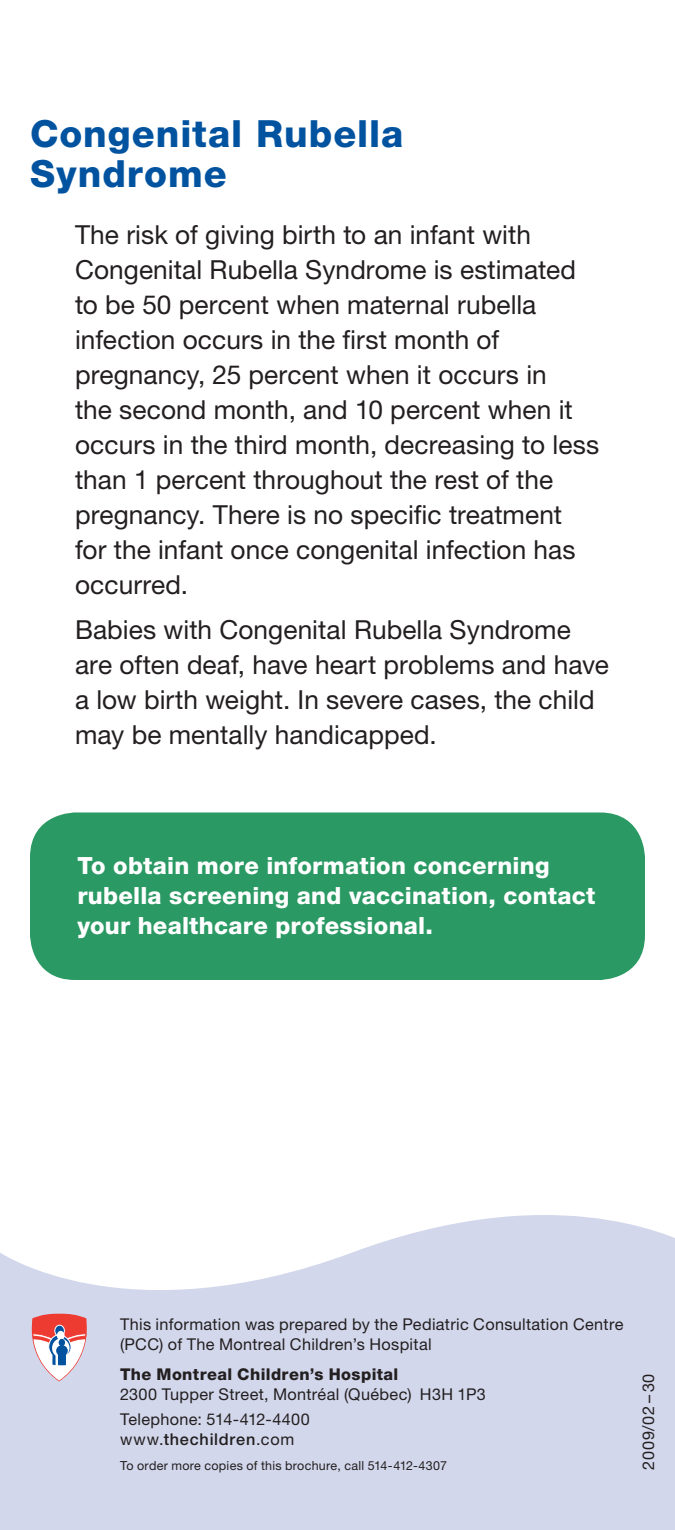
<style>
.page{position:relative;width:675px;height:1530px;background:#fff}
.page>*{position:absolute;margin:0;border:0;box-sizing:border-box;transform-origin:0 0}
._02_02_Sous_titre{font:800 37.5px/40px "Helvetica Neue LT Std";color:#0153a0}
._03_02_01_Texte_cour{font:26.25px/35px "Helvetica Neue LT Std";letter-spacing:.005em;color:#231f20}
.t1{font:800 23.75px/30px "Helvetica Neue LT Std";letter-spacing:.01em;color:#fff}
.t2{font:16.25px/20px "Helvetica Neue LT Std";letter-spacing:.02em;color:#231f20}
.t3{font:500 16.25px "Helvetica Neue LT Std";letter-spacing:.045em;color:#231f20}
.t4{font:12.5px "Helvetica Neue LT Std";letter-spacing:.02em;color:#231f20}
.s1{font-weight:800}
.s2{font-weight:400}
</style>
<div class="page">
<svg style="left:0;top:1215px;width:675px;height:315px;background:#d7dbed"></svg>
<svg style="left:31px;top:1313px;width:56px;height:69px"></svg>
<div style="left:59px;top:1339px;width:6px;height:7px;background:#0153a0;border-radius:50%"></div>
<div style="left:56px;top:1345px;width:12px;height:11px;background:#0153a0;border-radius:50%"></div>
<div style="left:58px;top:1353px;width:8px;height:12px;background:#0153a0"></div>
<div style="left:30px;top:812px;width:615px;height:168px;background:#2a9963;border-radius:45px"></div>
<p class="_02_02_Sous_titre" style="left:30px;top:113px;width:375px">Congenital Rubella<br>Syndrome</p>
<p class="_03_02_01_Texte_cour" style="left:75px;top:217px;width:526px">The risk of giving birth to an infant with Congenital Rubella Syndrome is estimated to be 50 percent when maternal rubella infection occurs in the first month of pregnancy, 25 percent when it occurs in<br>the second month, and 10 percent when it occurs in the third month, decreasing to less than 1 percent throughout the rest of the pregnancy. There is no specific treatment for the infant once congenital infection has occurred.</p>
<p class="_03_02_01_Texte_cour" style="left:75px;top:612px;width:535px">Babies with Congenital Rubella Syndrome are often deaf, have heart problems and have a low birth weight. In severe cases, the child may be mentally handicapped.</p>
<p class="t1" style="left:78px;top:851px;width:519px">To obtain more information concerning rubella screening and vaccination, contact your healthcare professional.</p>
<p class="t2" style="left:120px;top:1314px;width:505px">This information was prepared by the Pediatric Consultation Centre (PCC) of The Montreal Children’s Hospital</p>
<p class="t2" style="left:120px;top:1364px;width:367px"><span class="s1">The Montreal Children’s Hospital<br></span>2300 Tupper Street, Montréal (Québec) H3H 1P3</p>
<p class="t2" style="left:120px;top:1409px;width:191px">Telephone: 514-412-4400</p>
<p class="t3" style="left:120px;top:1430px;width:176px"><span class="s2">www.</span>thechildren<span class="s2">.com</span></p>
<p class="t4" style="left:120px;top:1458px;width:328px">To order more copies of this brochure, call 514-412-4307</p>
<p class="t2" style="left:638px;top:1470px;width:98px;rotate:-90deg">2009/02 – 30</p>
</div>
